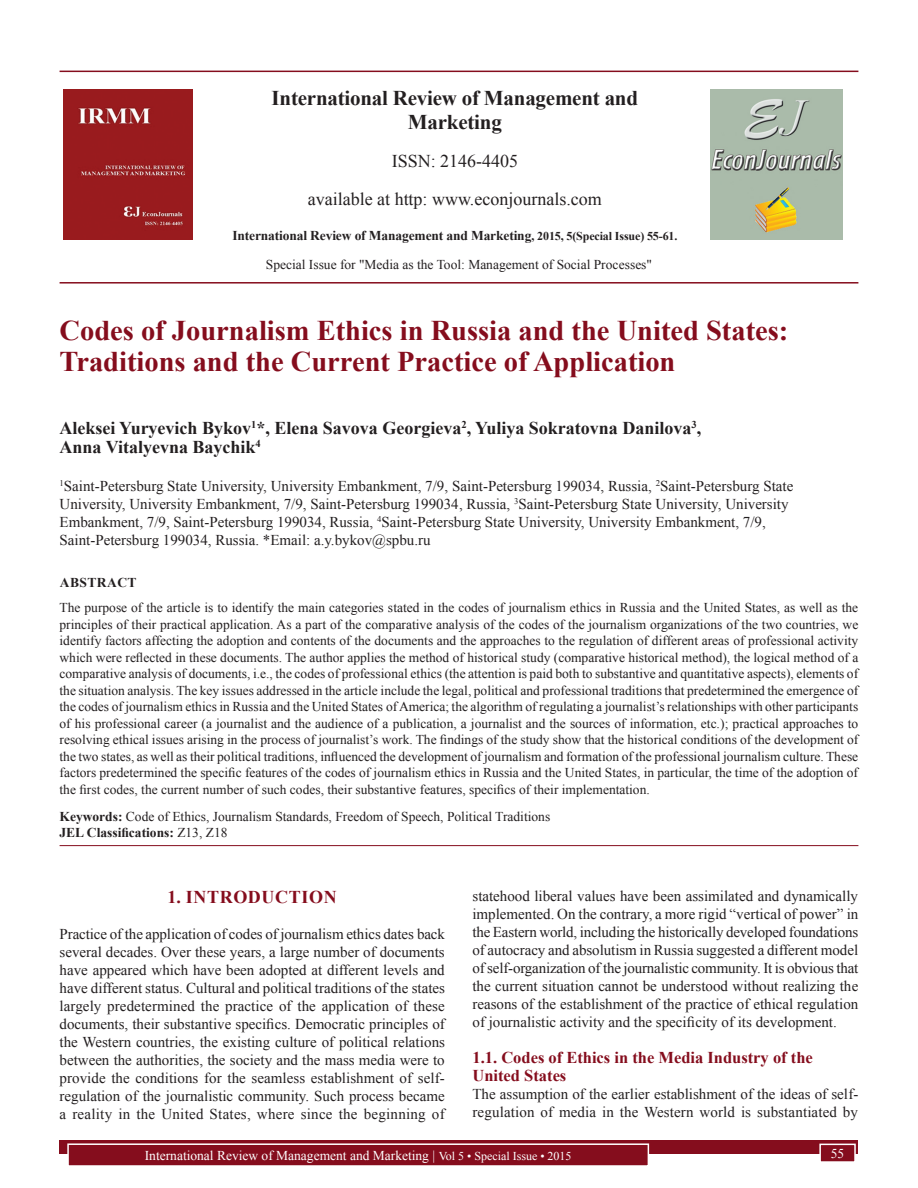
<style>
.page{position:relative;width:918px;height:1188px;background:#fff}
.page>*{position:absolute;margin:0;border:0;box-sizing:border-box;transform-origin:0 0}
.t1{font:700 28.5px/31.5px "Times New Roman";color:#850d1d}
.t2{font:700 21px/24px "Times New Roman";letter-spacing:-.01em;color:#231f20;text-align:center}
.t3{font:700 18px/19.8px "Times New Roman";color:#231f20}
.t4{font:18px/38px "Times New Roman";color:#231f20;text-align:center}
.t5{font:700 18px "Times New Roman";letter-spacing:.035em;color:#850d1d}
.t6{font:700 16.5px/18px "Times New Roman";color:#850d1d}
.t7{font:15px/18px "Times New Roman";color:#231f20}
.t8{font:13.5px/16.5px "Times New Roman";color:#231f20;text-align:justify}
.t9{font:700 13.5px "Times New Roman";letter-spacing:-.01em;color:#231f20}
.t10{font:13.5px "Times New Roman";color:#fff}
.t11{font:700 13.5px "Times New Roman";letter-spacing:.035em;color:#231f20}
.s1{font-size:12px}
.s2{font-weight:700}
</style>
<div class="page">
<div style="left:60px;top:1140px;width:798px;height:13px;background:#850d1d"></div>
<div style="left:68px;top:1144px;width:580px;height:22px;background:#850d1d"></div>
<div style="left:67px;top:1143px;width:582px;height:24px;border:2px solid #fff"></div>
<div style="left:820px;top:1144px;width:35px;height:18px;background:#850d1d"></div>
<div style="left:819px;top:1144px;width:37px;height:19px;border:2px solid #fff"></div>
<hr style="left:60px;top:71px;width:798px;height:1px;background:#850d1d">
<hr style="left:60px;top:282px;width:798px;height:2px;background:#850d1d">
<img style="left:64px;top:89px;width:129px;height:151px">
<img style="left:711px;top:89px;width:132px;height:150px">
<hr style="left:60px;top:845px;width:798px;height:1px;background:#850d1d">
<h2 class="t2" style="left:272px;top:86px;width:368px">International Review of Management and<br>Marketing</h2>
<h3 class="t4" style="left:308px;top:142px;width:295px">ISSN: 2146-4405<br>available at http: www.econjournals.com</h3>
<p class="t9" style="left:232px;top:228px;width:447px">International Review of Management and Marketing<span class="s1">, 2015, 5(Special Issue) 55-61.</span></p>
<p class="t8" style="left:266px;top:257px;width:388px">Special Issue for "Media as the Tool: Management of Social Processes"</p>
<h1 class="t1" style="left:60px;top:314px;width:730px">Codes of Journalism Ethics in Russia and the United States:<br>Traditions and the Current Practice of Application</h1>
<h3 class="t3" style="left:60px;top:418px;width:643px">Aleksei Yuryevich Bykov<sup>1</sup>*, Elena Savova Georgieva<sup>2</sup>, Yuliya Sokratovna Danilova<sup>3</sup>,<br>Anna Vitalyevna Baychik<sup>4</sup></h3>
<p class="t7" style="left:60px;top:477px;width:735px"><sup>1</sup>Saint-Petersburg State University, University Embankment, 7/9, Saint-Petersburg 199034, Russia, <sup>2</sup>Saint-Petersburg State University, University Embankment, 7/9, Saint-Petersburg 199034, Russia, <sup>3</sup>Saint-Petersburg State University, University Embankment, 7/9, Saint-Petersburg 199034, Russia, <sup>4</sup>Saint-Petersburg State University, University Embankment, 7/9, Saint-Petersburg 199034, Russia. *Email: a.y.bykov@spbu.ru</p>
<p class="t11" style="left:60px;top:575px;width:78px">ABSTRACT</p>
<p class="t8" style="left:60px;top:600px;width:800px">The purpose of the article is to identify the main categories stated in the codes of journalism ethics in Russia and the United States, as well as the principles of their practical application. As a part of the comparative analysis of the codes of the journalism organizations of the two countries, we identify factors affecting the adoption and contents of the documents and the approaches to the regulation of different areas of professional activity which were reflected in these documents. The author applies the method of historical study (comparative historical method), the logical method of a comparative analysis of documents, i.e., the codes of professional ethics (the attention is paid both to substantive and quantitative aspects), elements of the situation analysis. The key issues addressed in the article include the legal, political and professional traditions that predetermined the emergence of the codes of journalism ethics in Russia and the United States of America; the algorithm of regulating a journalist’s relationships with other participants of his professional career (a journalist and the audience of a publication, a journalist and the sources of information, etc.); practical approaches to resolving ethical issues arising in the process of journalist’s work. The findings of the study show that the historical conditions of the development of the two states, as well as their political traditions, influenced the development of journalism and formation of the professional journalism culture. These factors predetermined the specific features of the codes of journalism ethics in Russia and the United States, in particular, the time of the adoption of the first codes, the current number of such codes, their substantive features, specifics of their implementation.</p>
<p class="t8" style="left:60px;top:808px;width:492px"><span class="s2">Keywords:</span> Code of Ethics, Journalism Standards, Freedom of Speech, Political Traditions<br><span class="s2">JEL Classifications:</span> Z13, Z18</p>
<h3 class="t5" style="left:168px;top:887px;width:171px">1. INTRODUCTION</h3>
<p class="t7" style="left:60px;top:925px;width:387px;text-align:justify">Practice of the application of codes of journalism ethics dates back several decades. Over these years, a large number of documents have appeared which have been adopted at different levels and have different status. Cultural and political traditions of the states largely predetermined the practice of the application of these documents, their substantive specifics. Democratic principles of the Western countries, the existing culture of political relations between the authorities, the society and the mass media were to provide the conditions for the seamless establishment of self&shy;regulation of the journalistic community. Such process became a reality in the United States, where since the beginning of</p>
<p class="t7" style="left:473px;top:887px;width:387px;text-align:justify">statehood liberal values have been assimilated and dynamically implemented. On the contrary, a more rigid “vertical of power” in the Eastern world, including the historically developed foundations of autocracy and absolutism in Russia suggested a different model of self-organization of the journalistic community. It is obvious that the current situation cannot be understood without realizing the reasons of the establishment of the practice of ethical regulation of journalistic activity and the specificity of its development.</p>
<p class="t6" style="left:472px;top:1049px;width:342px">1.1. Codes of Ethics in the Media Industry of the<br>United States</p>
<p class="t7" style="left:472px;top:1085px;width:387px">The assumption of the earlier establishment of the ideas of self&shy;regulation of media in the Western world is substantiated by</p>
<p class="t10" style="left:145px;top:1148px;width:428px">International Review of Management and Marketing | <span class="s1">Vol 5 • Special Issue • 2015</span></p>
<p class="t10" style="left:831px;top:1146px;width:15px">55</p>
</div>
